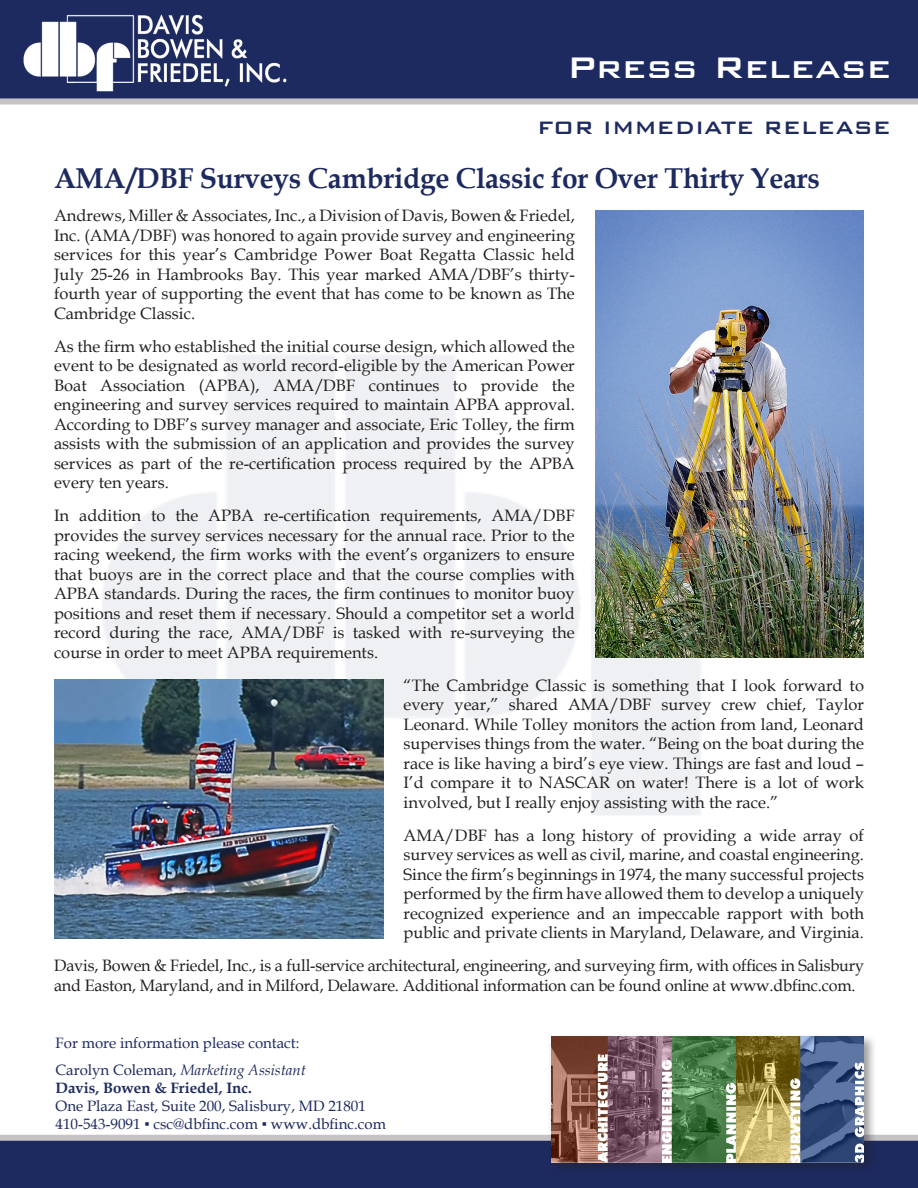
<style>
.page{position:relative;width:918px;height:1188px;background:#fff}
.page>*{position:absolute;margin:0;border:0;box-sizing:border-box;transform-origin:0 0}
.t1{font:500 39.75px "Bank Gothic BT";color:#fff}
.t2{font:700 28.65px "Book Antiqua";letter-spacing:-.01em;color:#1d2a5f}
.t3{font:500 24px "Bank Gothic BT";color:#1d2a5f}
.t4{font:16.5px/19.5px "Book Antiqua";color:#231f20;text-align:justify}
.t5{font:15px/27px "Book Antiqua";color:#1d2a5f}
.t6{font:700 15px "Book Antiqua";color:#1d2a5f}
.s1{font-style:italic}
</style>
<div class="page">
<div style="left:0;top:0;width:918px;height:98px;background:#1d2a5f"></div>
<div style="left:0;top:1141px;width:918px;height:47px;background:#1d2a5f"></div>
<img style="left:23px;top:14px;width:264px;height:78px">
<div style="left:0;top:98px;width:918px;height:6px;background:#c5c3c4"></div>
<div style="left:0;top:1135px;width:918px;height:6px;background:#c5c3c4"></div>
<div style="left:548px;top:1033px;width:329px;height:142px;background:#231f20;opacity:.45"></div>
<img style="left:551px;top:1037px;width:313px;height:125px">
<img style="left:102px;top:355px;width:599px;height:482px">
<img style="left:595px;top:210px;width:269px;height:448px">
<img style="left:54px;top:679px;width:329px;height:260px">
<h1 class="t1" style="left:567px;top:45px;width:326px">Press Release</h1>
<h3 class="t3" style="left:537px;top:114px;width:355px">FOR IMMEDIATE RELEASE</h3>
<h2 class="t2" style="left:54px;top:159px;width:768px">AMA/DBF Surveys Cambridge Classic for Over Thirty Years</h2>
<p class="t4" style="left:54px;top:206px;width:522px">Andrews, Miller &amp; Associates, Inc., a Division of Davis, Bowen &amp; Friedel, Inc. (AMA/DBF) was honored to again provide survey and engineering services for this year’s Cambridge Power Boat Regatta Classic held July 25-26 in Hambrooks Bay. This year marked AMA/DBF’s thirty&shy;fourth year of supporting the event that has come to be known as The Cambridge Classic.</p>
<p class="t4" style="left:54px;top:336px;width:522px">As the firm who established the initial course design, which allowed the event to be designated as world record-eligible by the American Power Boat Association (APBA), AMA/DBF continues to provide the engineering and survey services required to maintain APBA approval.<br>According to DBF’s survey manager and associate, Eric Tolley, the firm assists with the submission of an application and provides the survey services as part of the re-certification process required by the APBA every ten years.</p>
<p class="t4" style="left:54px;top:506px;width:522px">In addition to the APBA re-certification requirements, AMA/DBF provides the survey services necessary for the annual race. Prior to the racing weekend, the firm works with the event’s organizers to ensure that buoys are in the correct place and that the course complies with APBA standards. During the races, the firm continues to monitor buoy positions and reset them if necessary. Should a competitor set a world record during the race, AMA/DBF is tasked with re-surveying the course in order to meet APBA requirements.</p>
<p class="t4" style="left:404px;top:675px;width:462px">“The Cambridge Classic is something that I look forward to every year,” shared AMA/DBF survey crew chief, Taylor Leonard. While Tolley monitors the action from land, Leonard supervises things from the water. “Being on the boat during the race is like having a bird’s eye view. Things are fast and loud – I’d compare it to NASCAR on water! There is a lot of work involved, but I really enjoy assisting with the race.”</p>
<p class="t4" style="left:404px;top:825px;width:462px">AMA/DBF has a long history of providing a wide array of survey services as well as civil, marine, and coastal engineering.<br>Since the firm’s beginnings in 1974, the many successful projects performed by the firm have allowed them to develop a uniquely recognized experience and an impeccable rapport with both public and private clients in Maryland, Delaware, and Virginia.</p>
<p class="t4" style="left:54px;top:956px;width:812px">Davis, Bowen &amp; Friedel, Inc., is a full-service architectural, engineering, and surveying firm, with offices in Salisbury and Easton, Maryland, and in Milford, Delaware. Additional information can be found online at www.dbfinc.com.</p>
<p class="t5" style="left:56px;top:1029px;width:252px">For more information please contact:<br>Carolyn Coleman, <span class="s1">Marketing Assistant</span></p>
<p class="t6" style="left:56px;top:1077px;width:198px">Davis, Bowen &amp; Friedel, Inc.</p>
<p class="t5" style="left:56px;top:1096px;width:332px;line-height:18px">One Plaza East, Suite 200, Salisbury, MD 21801<br>410-543-9091 ▪ csc@dbfinc.com ▪ www.dbfinc.com</p>
</div>
